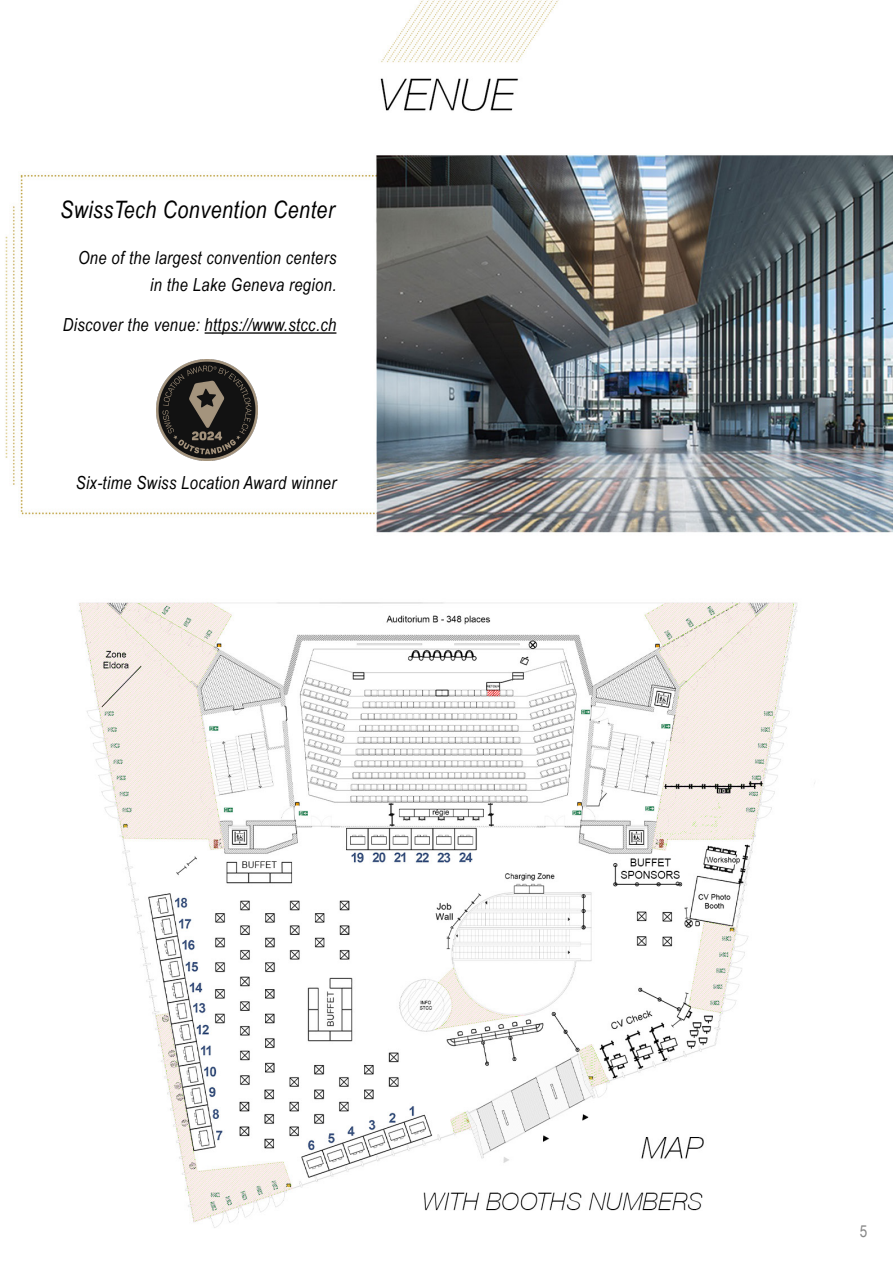
<style>
.page{position:relative;width:893px;height:1263px;background:#fff}
.page>*{position:absolute;margin:0;border:0;box-sizing:border-box;transform-origin:0 0}
.t1{font:italic 24px "Arial Narrow";letter-spacing:.02em;color:#000}
.t2{font:italic 18px/27px "Arial Narrow";letter-spacing:.02em;color:#000;text-align:right}
.t3{font:16.5px "Arial Narrow";color:#878787}
</style>
<div class="page">
<img style="left:5px;top:0;width:888px;height:1228px">
<hr style="left:205px;top:332px;width:131px;height:2px;background:#000">
<img style="left:156px;top:359px;width:102px;height:102px">
<h1 class="t1" style="left:60px;top:193px;width:276px">SwissTech Convention Center</h1>
<p class="t2" style="left:78px;top:244px;width:260px">One of the largest convention centers in the Lake Geneva region.</p>
<p class="t2" style="left:63px;top:311px;width:275px">Discover the venue: https://www.stcc.ch</p>
<p class="t2" style="left:76px;top:468px;width:262px">Six-time Swiss Location Award winner</p>
<p class="t3" style="left:860px;top:1219px;width:9px">5</p>
</div>
